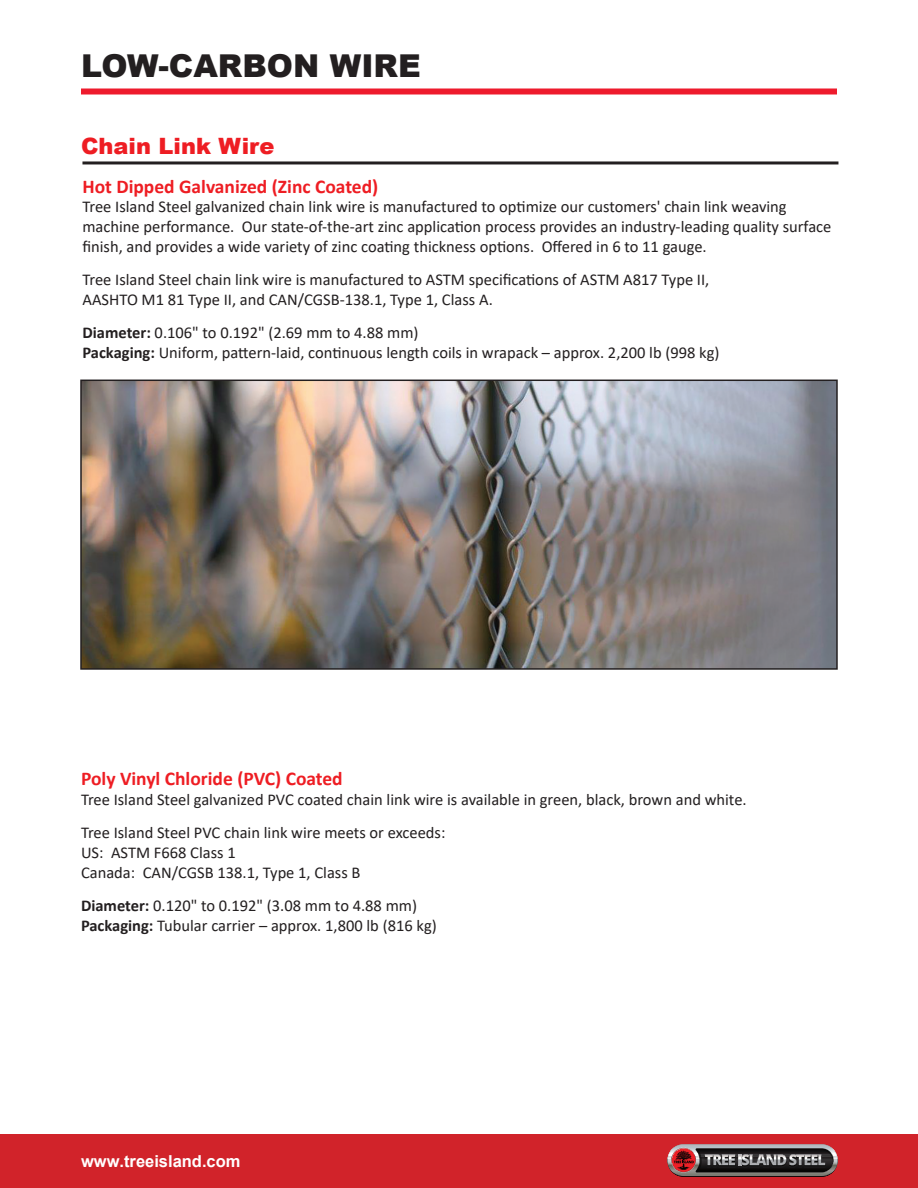
<style>
.page{position:relative;width:918px;height:1188px;background:#fff}
.page>*{position:absolute;margin:0;border:0;box-sizing:border-box;transform-origin:0 0}
.Fraction{font:900 31.5px "Arial";color:#231f20}
.Fraction-2{font:900 22.5px "Arial";color:#ee1d23}
.t1{font:700 19.5px "Calibri";color:#ee1d23}
.t2{font:16.5px/19.8px "Calibri";color:#231f20}
.t3{font:700 16.5px "Arial";color:#fff}
.s1{font-weight:700}
</style>
<div class="page">
<div style="left:0;top:1134px;width:918px;height:54px;background:#d1232a"></div>
<svg style="left:667px;top:1144px;width:171px;height:33px;background:#685556"></svg>
<img style="left:83px;top:383px;width:752px;height:284px">
<div style="left:80px;top:380px;width:758px;height:290px;border:2px solid #231f20"></div>
<hr style="left:84px;top:161px;width:753px;height:3px;background:#231f20">
<div style="left:84px;top:88px;width:750px;height:6px;background:#ee1b2d"></div>
<p class="Fraction" style="left:81px;top:42px;width:341px">LOW-CARBON WIRE</p>
<p class="Fraction-2" style="left:81px;top:129px;width:195px">Chain Link Wire</p>
<p class="t1" style="left:82px;top:172px;width:297px">Hot Dipped Galvanized (Zinc Coated)</p>
<p class="t2" style="left:82px;top:197px;width:750px">Tree Island Steel galvanized chain link wire is manufactured to optimize our customers' chain link weaving machine performance. Our state-of-the-art zinc application process provides an industry-leading quality surface finish, and provides a wide variety of zinc coating thickness options. Offered in 6 to 11 gauge.</p>
<p class="t2" style="left:82px;top:270px;width:628px">Tree Island Steel chain link wire is manufactured to ASTM specifications of ASTM A817 Type II,<br>AASHTO M1 81 Type II, and CAN/CGSB-138.1, Type 1, Class A.</p>
<p class="t2" style="left:82px;top:323px;width:639px"><span class="s1">Diameter:</span> 0.106" to 0.192" (2.69 mm to 4.88 mm)<br><span class="s1">Packaging:</span> Uniform, pattern-laid, continuous length coils in wrapack – approx. 2,200 lb (998 kg)</p>
<p class="t1" style="left:81px;top:765px;width:263px">Poly Vinyl Chloride (PVC) Coated</p>
<p class="t2" style="left:81px;top:789px;width:667px">Tree Island Steel galvanized PVC coated chain link wire is available in green, black, brown and white.</p>
<p class="t2" style="left:81px;top:823px;width:366px">Tree Island Steel PVC chain link wire meets or exceeds:<br>US: ASTM F668 Class 1<br>Canada: CAN/CGSB 138.1, Type 1, Class B</p>
<p class="t2" style="left:81px;top:896px;width:357px"><span class="s1">Diameter:</span> 0.120" to 0.192" (3.08 mm to 4.88 mm)<br><span class="s1">Packaging:</span> Tubular carrier – approx. 1,800 lb (816 kg)</p>
<p class="t3" style="left:81px;top:1149px;width:161px">www.treeisland.com</p>
</div>
